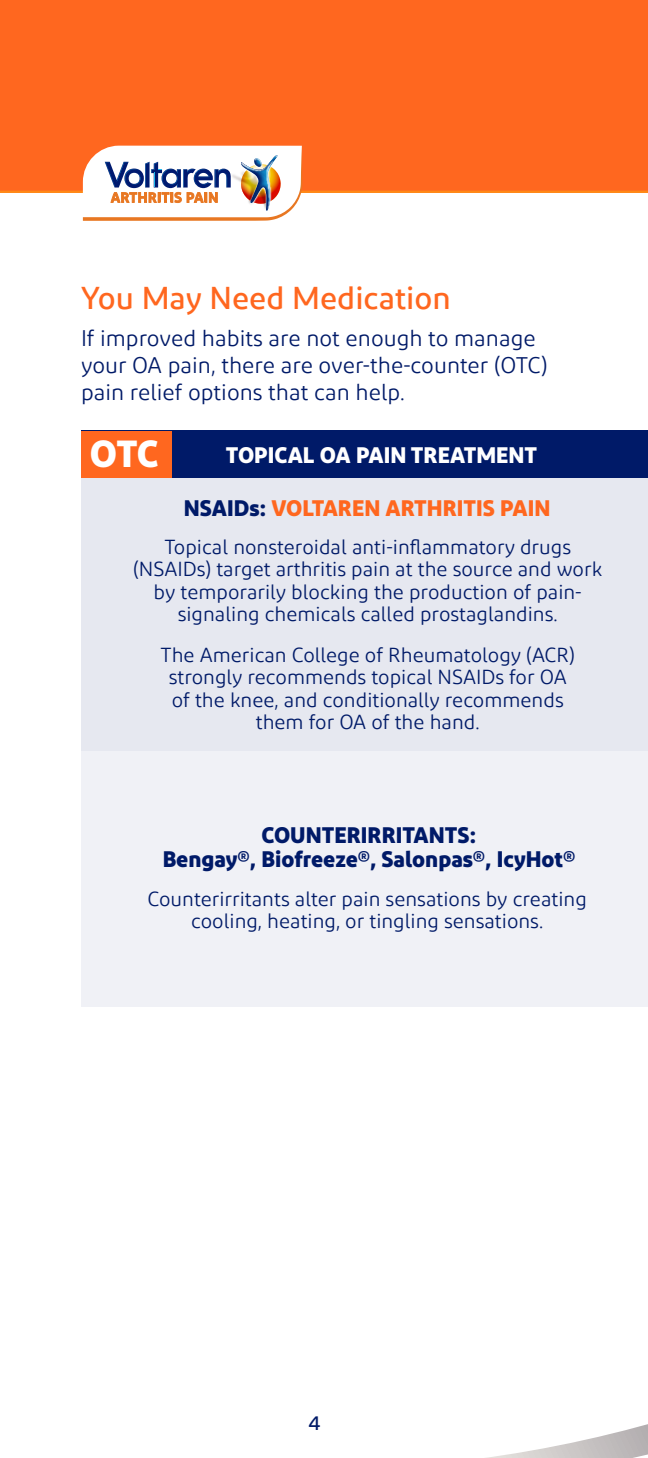
<style>
.page{position:relative;width:648px;height:1458px;background:#fff}
.page>*{position:absolute;margin:0;border:0;box-sizing:border-box;transform-origin:0 0}
.t1{font:700 37.8px "Diodrum Voltaren";color:#fff}
.t2{font:500 31.5px "Diodrum Voltaren";color:#ff671f}
.t3{font:22.5px/27px "Diodrum Voltaren";color:#001a68}
.t4{font:700 22.5px/24.8px "Diodrum Voltaren";color:#001a68;text-align:center}
.t5{font:700 22.5px "Diodrum Voltaren";color:#ff671f}
.t6{font:700 22.5px "Diodrum Voltaren";color:#fff}
.t7{font:20.25px/22.5px "Diodrum Voltaren";color:#001a68;text-align:center}
.t8{font:500 20.25px "Diodrum Voltaren";color:#001a68}
.s1{color:#001a68}
</style>
<div class="page">
<svg style="left:273px;top:1006px;width:375px;height:452px"></svg>
<div style="left:81px;top:431px;width:567px;height:49px;background:#001a68"></div>
<div style="left:81px;top:431px;width:90px;height:49px;background:#ff671f"></div>
<div style="left:81px;top:750px;width:567px;height:256px;background:#f0f1f6"></div>
<div style="left:0;top:0;width:648px;height:193px;background:#ff671f"></div>
<div style="left:81px;top:479px;width:567px;height:272px;background:#e6e8f0"></div>
<img style="left:302px;top:140px;width:4px;height:53px">
<img style="left:216px;top:140px;width:86px;height:6px">
<svg style="left:83px;top:146px;width:219px;height:75px"></svg>
<p class="t2" style="left:81px;top:278px;width:371px">You May Need Medication</p>
<p class="t3" style="left:81px;top:324px;width:468px">If improved habits are not enough to manage your OA pain, there are over-the-counter (OTC) pain relief options that can help.</p>
<p class="t1" style="left:90px;top:429px;width:70px">OTC</p>
<p class="t6" style="left:226px;top:441px;width:313px">TOPICAL OA PAIN TREATMENT</p>
<p class="t5" style="left:184px;top:493px;width:368px"><span class="s1">NSAIDs:</span> VOLTAREN ARTHRITIS PAIN</p>
<p class="t7" style="left:133px;top:535px;width:471px">Topical nonsteroidal anti-inflammatory drugs (NSAIDs) target arthritis pain at the source and work by temporarily blocking the production of pain&shy;signaling chemicals called prostaglandins.</p>
<p class="t7" style="left:161px;top:643px;width:416px">The American College of Rheumatology (ACR) strongly recommends topical NSAIDs for OA of the knee, and conditionally recommends them for OA of the hand.</p>
<p class="t4" style="left:163px;top:822px;width:414px">COUNTERIRRITANTS:<br>Bengay®, Biofreeze®, Salonpas®, IcyHot®</p>
<p class="t7" style="left:148px;top:887px;width:441px">Counterirritants alter pain sensations by creating cooling, heating, or tingling sensations.</p>
<p class="t8" style="left:308px;top:1410px;width:14px">4</p>
</div>
